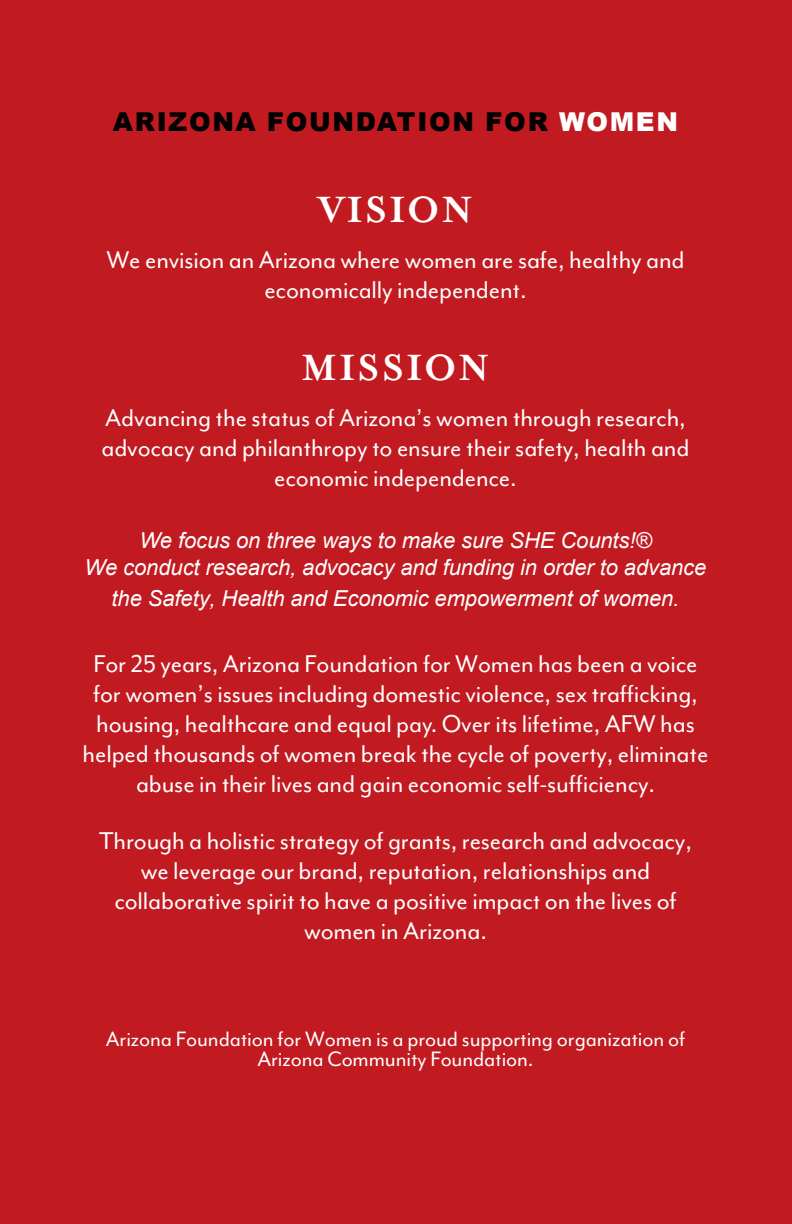
<style>
.page{position:relative;width:792px;height:1224px;background:#c11a20}
.page>*{position:absolute;margin:0;border:0;box-sizing:border-box;transform-origin:0 0}
.t1{font:700 42px "Mrs Eaves OT";letter-spacing:.05em;color:#fff}
.t2{font:28px/30px "Mr Eaves Mod OT";letter-spacing:-.005em;color:#fff;text-align:center}
.t3{font:900 26px "Arial";letter-spacing:.065em;color:#000}
.t4{font:24px/20px "Mr Eaves Mod OT";letter-spacing:-.005em;color:#fff;text-align:center}
.t5{font:italic 22px/26.4px "Arial";letter-spacing:-.005em;color:#fff;text-align:center}
.s1{color:#fff}
</style>
<div class="page">
<p class="t3" style="left:113px;top:103px;width:567px">ARIZONA FOUNDATION FOR <span class="s1">WOMEN</span></p>
<h1 class="t1" style="left:318px;top:186px;width:156px">VISION</h1>
<p class="t2" style="left:106px;top:245px;width:580px">We envision an Arizona where women are safe, healthy and economically independent.</p>
<h1 class="t1" style="left:301px;top:343px;width:190px">MISSION</h1>
<p class="t2" style="left:102px;top:403px;width:589px">Advancing the status of Arizona’s women through research, advocacy and philanthropy to ensure their safety, health and economic independence.</p>
<p class="t5" style="left:85px;top:528px;width:623px">We focus on three ways to make sure SHE Counts!®<br>We conduct research, advocacy and funding in order to advance</p>
<p class="t5" style="left:112px;top:585px;width:569px">the Safety, Health and Economic empowerment of women.</p>
<p class="t2" style="left:83px;top:649px;width:627px">For 25 years, Arizona Foundation for Women has been a voice for women’s issues including domestic violence, sex trafficking, housing, healthcare and equal pay. Over its lifetime, AFW has helped thousands of women break the cycle of poverty, eliminate abuse in their lives and gain economic self-sufficiency.</p>
<p class="t2" style="left:99px;top:826px;width:594px">Through a holistic strategy of grants, research and advocacy, we leverage our brand, reputation, relationships and collaborative spirit to have a positive impact on the lives of women in Arizona.</p>
<p class="t4" style="left:106px;top:1029px;width:581px">Arizona Foundation for Women is a proud supporting organization of<br>Arizona Community Foundation.</p>
</div>
